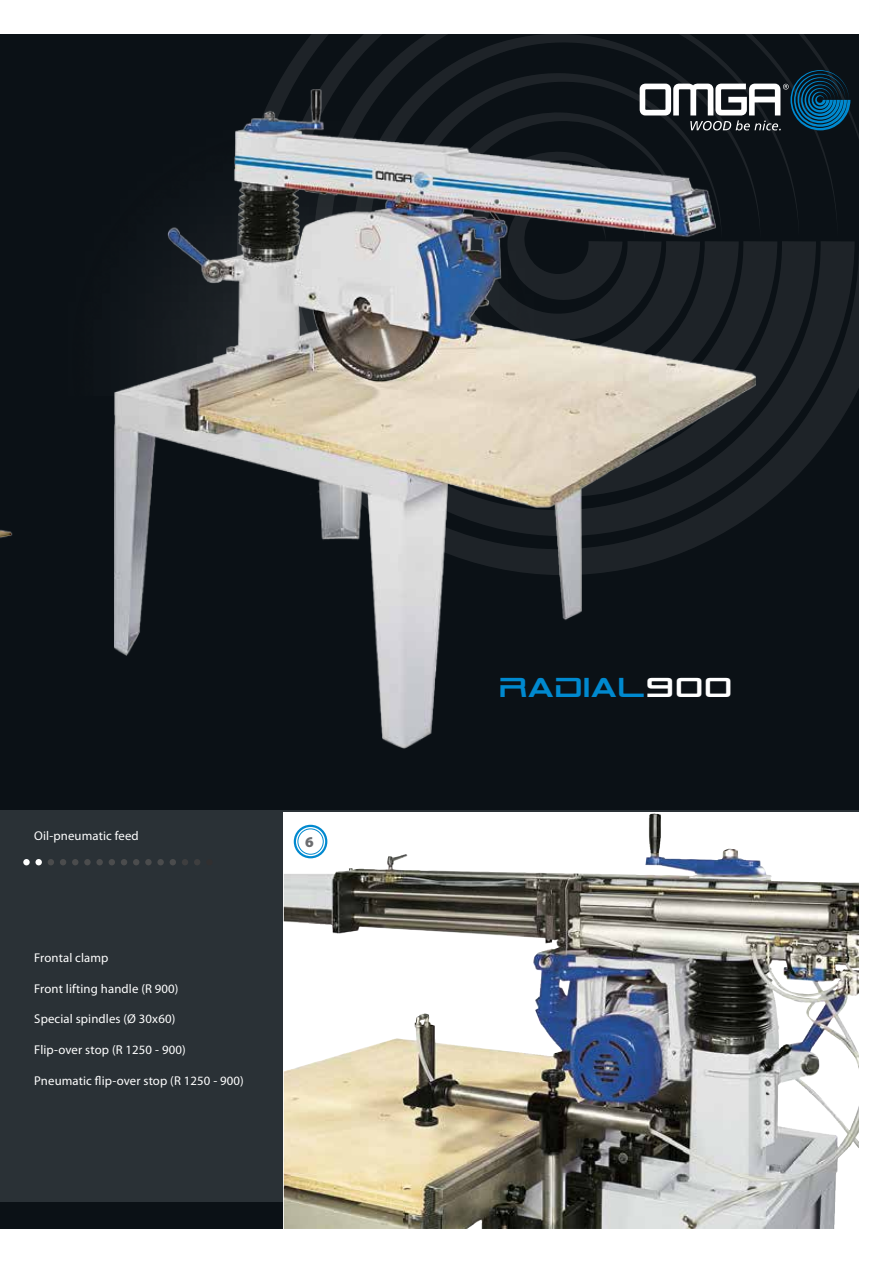
<style>
.page{position:relative;width:893px;height:1263px;background:#fff}
.page>*{position:absolute;margin:0;border:0;box-sizing:border-box;transform-origin:0 0}
.t1{font:36px "TR 909";letter-spacing:.01em;color:#0089cf}
.t2{font:900 15px "Myriad Pro";color:#6c6d70}
.t3{font:12.75px "Myriad Pro";letter-spacing:.01em;color:#fff}
.s1{color:#fff}
</style>
<div class="page">
<div style="left:0;top:34px;width:859px;height:1195px;background:#0b1116"></div>
<div style="left:0;top:810px;width:859px;height:392px;background:#2a3136"></div>
<svg style="left:276px;top:34px;width:579px;height:478px"></svg>
<svg style="left:314px;top:34px;width:502px;height:463px;fill:#161c20"></svg>
<svg style="left:352px;top:34px;width:425px;height:424px"></svg>
<svg style="left:391px;top:73px;width:249px;height:16px"></svg>
<svg style="left:640px;top:70px;width:210px;height:60px"></svg>
<div style="left:23px;top:859px;width:7px;height:6px;background:#fff;border-radius:50%"></div>
<svg style="left:170px;top:859px;width:6px;height:6px"></svg>
<div style="left:96px;top:859px;width:7px;height:6px;background:#4b4c4d;border-radius:50%"></div>
<svg style="left:60px;top:859px;width:6px;height:6px"></svg>
<div style="left:206px;top:859px;width:7px;height:6px;background:#312f30;border-radius:50%"></div>
<svg style="left:133px;top:859px;width:6px;height:6px"></svg>
<div style="left:35px;top:859px;width:7px;height:6px;background:#fff;border-radius:50%"></div>
<svg style="left:182px;top:859px;width:6px;height:6px"></svg>
<svg style="left:109px;top:859px;width:6px;height:6px"></svg>
<svg style="left:72px;top:859px;width:6px;height:6px"></svg>
<div style="left:145px;top:859px;width:7px;height:6px;background:#4b4c4d;border-radius:50%"></div>
<svg style="left:48px;top:859px;width:6px;height:6px"></svg>
<svg style="left:194px;top:859px;width:6px;height:6px"></svg>
<svg style="left:121px;top:859px;width:6px;height:6px"></svg>
<div style="left:84px;top:859px;width:7px;height:6px;background:#4b4c4d;border-radius:50%"></div>
<div style="left:157px;top:859px;width:7px;height:6px;background:#4b4c4d;border-radius:50%"></div>
<img style="left:284px;top:813px;width:575px;height:416px">
<img style="left:284px;top:814px;width:413px;height:183px">
<img style="left:115px;top:89px;width:640px;height:660px">
<img style="left:0;top:529px;width:13px;height:9px">
<div style="left:294px;top:825px;width:33px;height:33px;border:2px solid #0089cf;border-radius:50%"></div>
<div style="left:297px;top:828px;width:27px;height:27px;border:1px solid #0089cf;border-radius:50%"></div>
<p class="t3" style="left:34px;top:828px;width:106px">Oil-pneumatic feed</p>
<p class="t3" style="left:34px;top:950px;width:76px">Frontal clamp</p>
<p class="t3" style="left:34px;top:981px;width:146px">Front lifting handle (R 900)</p>
<p class="t3" style="left:34px;top:1011px;width:143px">Special spindles (Ø 30x60)</p>
<p class="t3" style="left:34px;top:1042px;width:153px">Flip-over stop (R 1250 - 900)</p>
<p class="t3" style="left:34px;top:1072px;width:211px">Pneumatic flip-over stop (R 1250 - 900)</p>
<p class="t2" style="left:305px;top:832px;width:10px">6</p>
<h1 class="t1" style="left:498px;top:663px;width:236px">RADIAL<span class="s1">900</span></h1>
</div>
